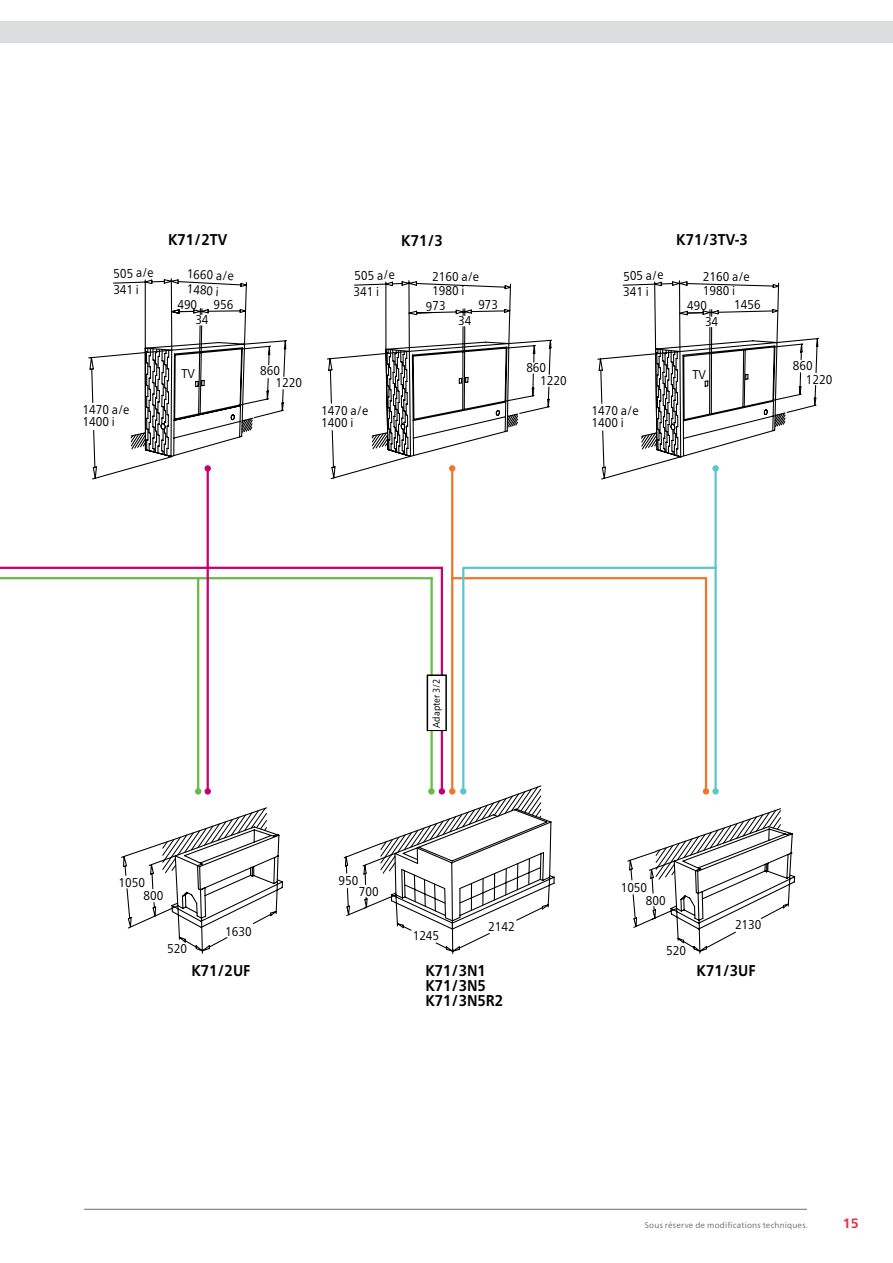
<style>
.page{position:relative;width:893px;height:1263px;background:#fff}
.page>*{position:absolute;margin:0;border:0;box-sizing:border-box;transform-origin:0 0}
.t1{font:700 15.6px/14.5px "Frutiger Neue LTW1 G";color:#000001;scale:.9 1}
.t2{font:700 13.5px "Frutiger Neue LTW1 G";color:#ed2c42}
.t3{font:12.75px/13.4px "Frutiger Neue LTW1 G";color:#000001;scale:.9 1}
.t4{font:9.75px "Frutiger Neue LTW1 G";color:#000001;scale:.9 1}
.t5{font:8.25px "Frutiger Neue LTW1 G";letter-spacing:.02em;color:#6c6d70}
</style>
<div class="page">
<hr style="left:84px;top:1209px;width:723px;height:1px;background:#6c6d70">
<div style="left:0;top:21px;width:893px;height:22px;background:#dcdddf"></div>
<svg style="left:1px;top:280px;width:773px;height:670px"></svg>
<hr style="left:197px;top:578px;width:2px;height:213px;background:#65bc46">
<hr style="left:0;top:577px;width:432px;height:2px;background:#65bc46">
<hr style="left:430px;top:578px;width:3px;height:97px;background:#65bc46">
<hr style="left:430px;top:731px;width:3px;height:60px;background:#65bc46">
<hr style="left:0;top:468px;width:1px;height:323px;background:#65bc46">
<hr style="left:207px;top:468px;width:2px;height:323px;background:#c30175">
<hr style="left:0;top:569px;width:1px;height:222px;background:#c30175">
<hr style="left:0;top:567px;width:443px;height:2px;background:#c30175">
<hr style="left:441px;top:569px;width:2px;height:106px;background:#c30175">
<hr style="left:441px;top:731px;width:2px;height:60px;background:#c30175">
<hr style="left:451px;top:468px;width:2px;height:323px;background:#f3752b">
<hr style="left:705px;top:578px;width:2px;height:213px;background:#f3752b">
<hr style="left:452px;top:577px;width:254px;height:2px;background:#f3752b">
<hr style="left:462px;top:569px;width:2px;height:222px;background:#5cc6cd">
<hr style="left:463px;top:567px;width:253px;height:2px;background:#5cc6cd">
<hr style="left:714px;top:468px;width:3px;height:323px;background:#5cc6cd">
<svg style="left:0;top:787px;width:780px;height:92px"></svg>
<svg style="left:428px;top:674px;width:18px;height:2px"></svg>
<svg style="left:428px;top:730px;width:18px;height:1px"></svg>
<hr style="left:445px;top:675px;width:2px;height:55px;background:#000001">
<hr style="left:427px;top:675px;width:1px;height:55px;background:#000001">
<div style="left:428px;top:788px;width:7px;height:6px;background:#65bc46;border-radius:50%"></div>
<div style="left:205px;top:465px;width:6px;height:7px;background:#c30175;border-radius:50%"></div>
<svg style="left:195px;top:788px;width:16px;height:6px"></svg>
<div style="left:449px;top:465px;width:6px;height:7px;background:#f3752b;border-radius:50%"></div>
<svg style="left:703px;top:788px;width:6px;height:6px"></svg>
<div style="left:712px;top:465px;width:7px;height:7px;background:#5cc6cd;border-radius:50%"></div>
<svg style="left:439px;top:788px;width:27px;height:6px"></svg>
<div style="left:712px;top:788px;width:7px;height:6px;background:#5cc6cd;border-radius:50%"></div>
<svg style="left:687px;top:301px;width:19px;height:9px"></svg>
<svg style="left:426px;top:301px;width:19px;height:10px"></svg>
<svg style="left:479px;top:300px;width:18px;height:9px"></svg>
<p class="t1" style="left:168px;top:231px;width:67px">K71/2TV</p>
<p class="t1" style="left:676px;top:231px;width:81px">K71/3TV-3</p>
<p class="t1" style="left:401px;top:232px;width:48px">K71/3</p>
<p class="t3" style="left:113px;top:266px;width:46px;rotate:-2deg">505 a/e</p>
<p class="t3" style="left:187px;top:266px;width:54px;rotate:2deg">1660 a/e</p>
<p class="t3" style="left:354px;top:268px;width:46px;rotate:-2deg">505 a/e</p>
<p class="t3" style="left:432px;top:268px;width:54px;line-height:14.9px">2160 a/e<br>1980 i</p>
<p class="t3" style="left:623px;top:268px;width:46px;rotate:-2deg">505 a/e</p>
<p class="t3" style="left:703px;top:268px;width:54px;line-height:14.9px">2160 a/e<br>1980 i</p>
<p class="t3" style="left:734px;top:297px;width:31px;rotate:-1deg">1456</p>
<p class="t3" style="left:187px;top:281px;width:37px;rotate:4deg">1480 i</p>
<p class="t3" style="left:113px;top:282px;width:30px">341 i</p>
<p class="t3" style="left:353px;top:283px;width:30px">341 i</p>
<p class="t3" style="left:623px;top:284px;width:30px">341 i</p>
<p class="t3" style="left:177px;top:297px;width:24px">490</p>
<p class="t3" style="left:214px;top:297px;width:24px">956</p>
<p class="t3" style="left:195px;top:312px;width:16px">34</p>
<p class="t3" style="left:705px;top:314px;width:16px">34</p>
<p class="t3" style="left:458px;top:313px;width:16px">34</p>
<p class="t3" style="left:540px;top:360px;width:31px;text-indent:-14px">860<br>1220</p>
<p class="t3" style="left:806px;top:358px;width:31px;text-indent:-13px">860<br>1220</p>
<p class="t3" style="left:260px;top:363px;width:24px">860</p>
<p class="t3" style="left:181px;top:365px;width:17px">TV</p>
<p class="t3" style="left:692px;top:367px;width:17px">TV</p>
<p class="t3" style="left:275px;top:375px;width:31px">1220</p>
<p class="t3" style="left:82px;top:403px;width:54px;line-height:12px">1470 a/e<br>1400 i</p>
<p class="t3" style="left:321px;top:403px;width:54px;line-height:11.9px">1470 a/e<br>1400 i</p>
<p class="t3" style="left:592px;top:404px;width:54px;line-height:11.9px">1470 a/e<br>1400 i</p>
<p class="t4" style="left:429px;top:728px;width:56px;rotate:-90deg">Adapter 3/2</p>
<p class="t3" style="left:144px;top:875px;width:24px;text-indent:-25px">1050<br>800</p>
<p class="t3" style="left:338px;top:873px;width:24px">950</p>
<p class="t3" style="left:359px;top:883px;width:24px">700</p>
<p class="t3" style="left:646px;top:880px;width:24px;text-indent:-25px">1050<br>800</p>
<p class="t3" style="left:167px;top:941px;width:24px">520</p>
<p class="t3" style="left:225px;top:924px;width:31px">1630</p>
<p class="t3" style="left:413px;top:927px;width:31px">1245</p>
<p class="t3" style="left:488px;top:919px;width:31px">2142</p>
<p class="t3" style="left:666px;top:943px;width:24px">520</p>
<p class="t3" style="left:735px;top:917px;width:31px">2130</p>
<p class="t1" style="left:191px;top:963px;width:67px">K71/2UF</p>
<p class="t1" style="left:425px;top:963px;width:69px">K71/3N1<br>K71/3N5</p>
<p class="t1" style="left:697px;top:963px;width:67px">K71/3UF</p>
<p class="t1" style="left:425px;top:992px;width:88px">K71/3N5R2</p>
<p class="t5" style="left:645px;top:1219px;width:165px">Sous réserve de modifications techniques.</p>
<p class="t2" style="left:843px;top:1213px;width:18px">15</p>
</div>
